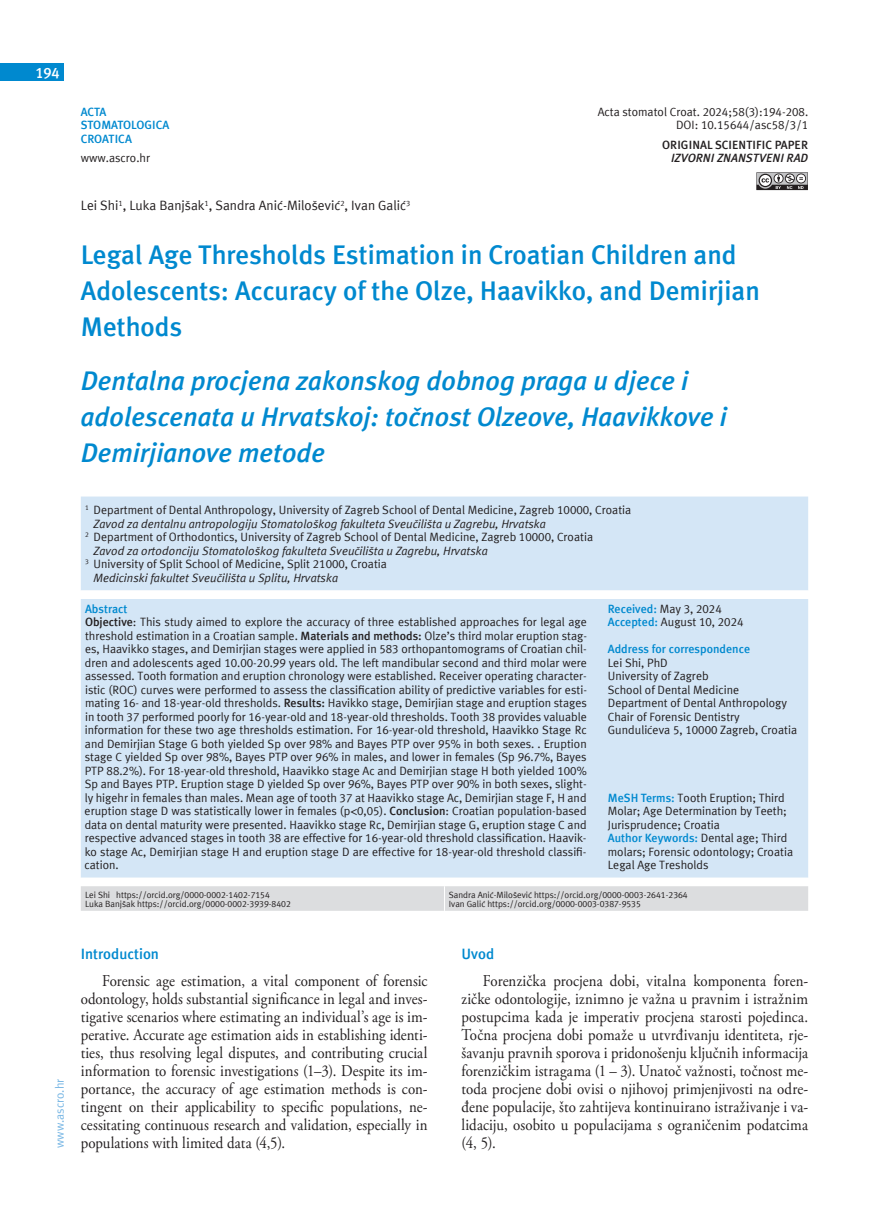
<style>
.page{position:relative;width:872px;height:1212px;background:#fff}
.page>*{position:absolute;margin:0;border:0;box-sizing:border-box;transform-origin:0 0}
.t1{font:italic 700 27px/36px "Meta ASC";color:#0089cf}
.t2{font:700 27px/36px "Meta ASC";color:#0089cf}
.t3{font:16.5px/18px "Adobe Garamond Pro";letter-spacing:.005em;color:#231f20;text-align:justify;scale:.9 1}
.t4{font:700 15px "Meta ASC";color:#0089cf}
.t5{font:700 15px "Meta ASC";color:#fff}
.t6{font:13.5px "Meta ASC";color:#231f20}
.t7{font:12px/13.5px "Meta ASC";color:#231f20}
.t8{font:italic 12px "Meta ASC";color:#231f20}
.t9{font:700 12px/13.5px "Meta ASC";color:#0089cf}
.t10{font:700 12px "Meta ASC";letter-spacing:.005em;color:#231f20}
.t11{font:italic 700 12px "Meta ASC";letter-spacing:.005em;color:#231f20}
.t12{font:12px "Meta ASC";color:#77b6e4}
.t13{font:9px/9px "Meta ASC";color:#231f20}
.s1{font-weight:700;color:#0089cf}
.s2{font-weight:700}
</style>
<div class="page">
<div style="left:0;top:64px;width:64px;height:17px;background:#0089cf"></div>
<div style="left:81px;top:496px;width:727px;height:94px;background:#d4e6f6"></div>
<div style="left:81px;top:590px;width:727px;height:288px;background:#d4e6f6"></div>
<div style="left:81px;top:886px;width:727px;height:25px;background:#dcdddf"></div>
<svg style="left:756px;top:172px;width:52px;height:18px"></svg>
<p class="t5" style="left:35px;top:64px;width:26px">194</p>
<p class="t12" style="left:53px;top:1148px;width:71px;rotate:-90deg">www.ascro.hr</p>
<p class="t9" style="left:81px;top:105px;width:90px">ACTA<br>STOMATOLOGICA<br>CROATICA</p>
<p class="t7" style="left:81px;top:151px;width:71px">www.ascro.hr</p>
<p class="t7" style="left:597px;top:105px;width:212px;text-align:right">Acta stomatol Croat. 2024;58(3):194-208.<br>DOI: 10.15644/asc58/3/1</p>
<p class="t10" style="left:662px;top:138px;width:147px">ORIGINAL SCIENTIFIC PAPER</p>
<p class="t11" style="left:671px;top:151px;width:139px">IZVORNI ZNANSTVENI RAD</p>
<p class="t6" style="left:81px;top:198px;width:331px">Lei Shi<sup>1</sup>, Luka Banjšak<sup>1</sup>, Sandra Anić-Milošević<sup>2</sup>, Ivan Galić<sup>3</sup></p>
<h1 class="t2" style="left:81px;top:237px;width:680px">Legal Age Thresholds Estimation in Croatian Children and<br>Adolescents: Accuracy of the Olze, Haavikko, and Demirjian<br>Methods</h1>
<h1 class="t1" style="left:81px;top:363px;width:647px">Dentalna procjena zakonskog dobnog praga u djece i adolescenata u Hrvatskoj: točnost Olzeove, Haavikkove i<br>Demirjianove metode</h1>
<p class="t7" style="left:85px;top:503px;width:548px"><sup>1</sup> Department of Dental Anthropology, University of Zagreb School of Dental Medicine, Zagreb 10000, Croatia</p>
<p class="t8" style="left:94px;top:517px;width:454px">Zavod za dentalnu antropologiju Stomatološkog fakulteta Sveučilišta u Zagrebu, Hrvatska</p>
<p class="t7" style="left:85px;top:530px;width:509px"><sup>2</sup> Department of Orthodontics, University of Zagreb School of Dental Medicine, Zagreb 10000, Croatia</p>
<p class="t8" style="left:94px;top:544px;width:396px">Zavod za ortodonciju Stomatološkog fakulteta Sveučilišta u Zagrebu, Hrvatska</p>
<p class="t7" style="left:85px;top:557px;width:303px"><sup>3</sup> University of Split School of Medicine, Split 21000, Croatia</p>
<p class="t8" style="left:94px;top:571px;width:246px">Medicinski fakultet Sveučilišta u Splitu, Hrvatska</p>
<p class="t7" style="left:85px;top:602px;width:504px"><span class="s1">Abstract<br></span><span class="s2">Objective</span>: This study aimed to explore the accuracy of three established approaches for legal age threshold estimation in a Croatian sample. <span class="s2">Materials and methods:</span> Olze’s third molar eruption stag&shy;es, Haavikko stages, and Demirjian stages were applied in 583 orthopantomograms of Croatian chil&shy;dren and adolescents aged 10.00-20.99 years old. The left mandibular second and third molar were assessed. Tooth formation and eruption chronology were established. Receiver operating character&shy;istic (ROC) curves were performed to assess the classification ability of predictive variables for esti&shy;mating 16- and 18-year-old thresholds. <span class="s2">Results:</span> Havikko stage, Demirjian stage and eruption stages in tooth 37 performed poorly for 16-year-old and 18-year-old thresholds. Tooth 38 provides valuable information for these two age thresholds estimation. For 16-year-old threshold, Haavikko Stage Rc and Demirjian Stage G both yielded Sp over 98% and Bayes PTP over 95% in both sexes. . Eruption stage C yielded Sp over 98%, Bayes PTP over 96% in males, and lower in females (Sp 96.7%, Bayes PTP 88.2%). For 18-year-old threshold, Haavikko stage Ac and Demirjian stage H both yielded 100% Sp and Bayes PTP. Eruption stage D yielded Sp over 96%, Bayes PTP over 90% in both sexes, slight&shy;ly higehr in females than males. Mean age of tooth 37 at Haavikko stage Ac, Demirjian stage F, H and eruption stage D was statistically lower in females (p&lt;0,05). <span class="s2">Conclusion</span>: Croatian population-based data on dental maturity were presented. Haavikko stage Rc, Demirjian stage G, eruption stage C and respective advanced stages in tooth 38 are effective for 16-year-old threshold classification. Haavik&shy;ko stage Ac, Demirjian stage H and eruption stage D are effective for 18-year-old threshold classifi&shy;cation.</p>
<p class="t7" style="left:608px;top:602px;width:137px"><span class="s1">Received:</span> May 3, 2024<br><span class="s1">Accepted:</span> August 10, 2024</p>
<p class="t9" style="left:608px;top:642px;width:144px">Address for correspondence</p>
<p class="t7" style="left:608px;top:656px;width:191px">Lei Shi, PhD<br>University of Zagreb<br>School of Dental Medicine<br>Department of Dental Anthropology<br>Chair of Forensic Dentistry<br>Gundulićeva 5, 10000 Zagreb, Croatia</p>
<p class="t7" style="left:608px;top:791px;width:187px"><span class="s1">MeSH Terms:</span> Tooth Eruption; Third<br>Molar; Age Determination by Teeth;<br>Jurisprudence; Croatia<br><span class="s1">Author Keywords:</span> Dental age; Third molars; Forensic odontology; Croatia<br>Legal Age Tresholds</p>
<p class="t13" style="left:85px;top:890px;width:207px">Lei Shi https://orcid.org/0000-0002-1402-7154<br>Luka Banjšak https://orcid.org/0000-0002-3939-8402</p>
<p class="t13" style="left:449px;top:890px;width:241px">Sandra Anić-Milošević https://orcid.org/0000-0003-2641-2364<br>Ivan Galić https://orcid.org/0000-0003-0387-9535</p>
<p class="t4" style="left:81px;top:945px;width:80px">Introduction</p>
<p class="t3" style="left:81px;top:972px;width:387px;text-indent:21px">Forensic age estimation, a vital component of forensic odontology, holds substantial significance in legal and inves&shy;tigative scenarios where estimating an individual’s age is im&shy;perative. Accurate age estimation aids in establishing identi&shy;ties, thus resolving legal disputes, and contributing crucial information to forensic investigations (1–3). Despite its im&shy;portance, the accuracy of age estimation methods is con&shy;tingent on their applicability to specific populations, ne&shy;cessitating continuous research and validation, especially in populations with limited data (4,5).</p>
<p class="t4" style="left:461px;top:945px;width:34px">Uvod</p>
<p class="t3" style="left:461px;top:972px;width:387px;text-indent:21px">Forenzička procjena dobi, vitalna komponenta foren&shy;zičke odontologije, iznimno je važna u pravnim i istražnim postupcima kada je imperativ procjena starosti pojedinca.<br>Točna procjena dobi pomaže u utvrđivanju identiteta, rje&shy;šavanju pravnih sporova i pridonošenju ključnih informacija forenzičkim istragama (1 – 3). Unatoč važnosti, točnost me&shy;toda procjene dobi ovisi o njihovoj primjenjivosti na odre&shy;đene populacije, što zahtijeva kontinuirano istraživanje i va&shy;lidaciju, osobito u populacijama s ograničenim podatcima (4, 5).</p>
</div>
